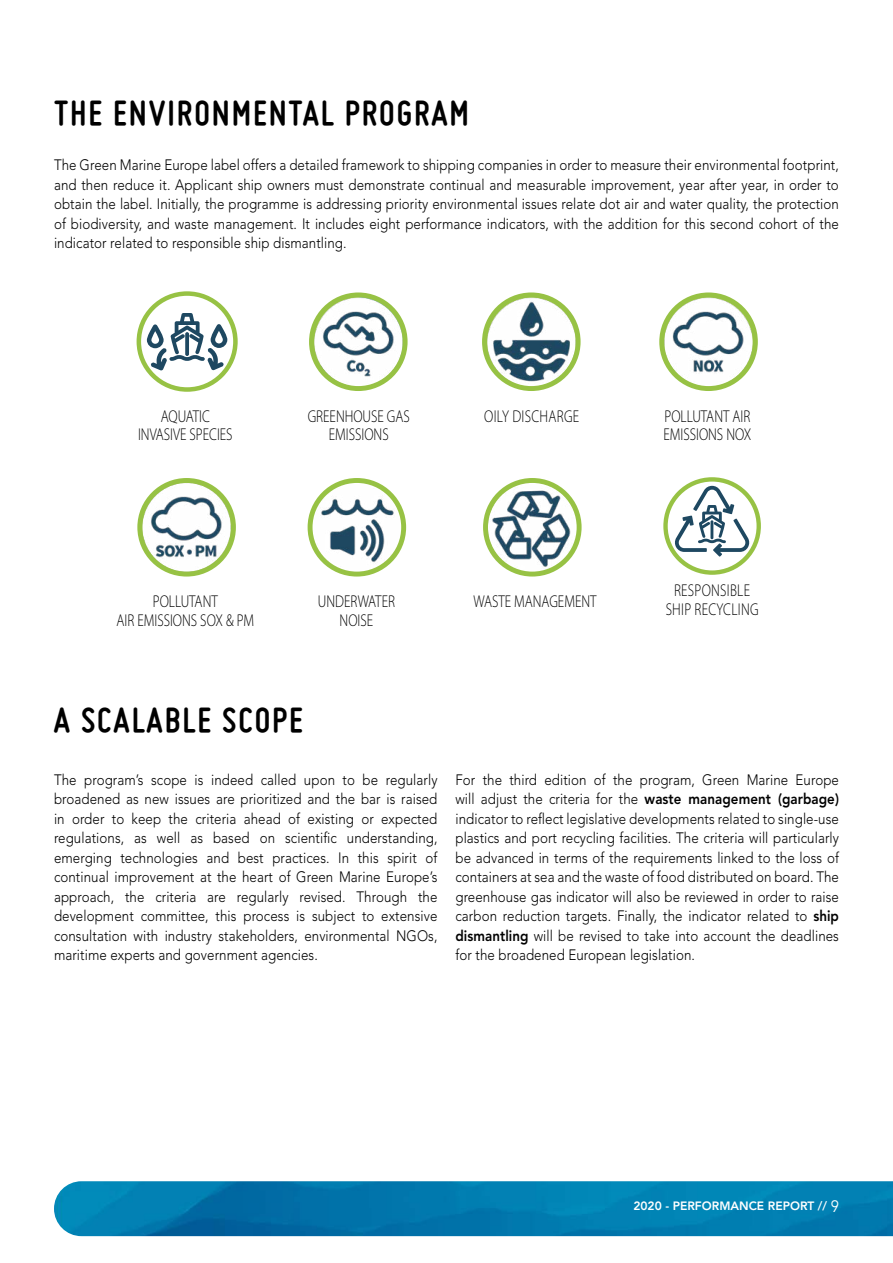
<style>
.page{position:relative;width:893px;height:1263px;background:#fff}
.page>*{position:absolute;margin:0;border:0;box-sizing:border-box;transform-origin:0 0}
.t1{font:700 37.5px "Miso";letter-spacing:.05em;color:#000}
.t2{font:300 17.1px/18.9px "Myriad Pro";color:#000;text-align:center;scale:.8 1}
.t3{font:300 17.1px/18.9px "Myriad Pro";letter-spacing:.02em;color:#000;text-align:center;scale:.8 1}
.t4{font:300 15px/19.5px "Avenir";letter-spacing:.005em;color:#000;text-align:justify;scale:.89 1}
.t5{font:800 12px "Avenir";color:#fff}
.s1{font-weight:800}
.s2{font-weight:400;font-size:16.5px}
</style>
<div class="page">
<img style="left:54px;top:1181px;width:839px;height:55px">
<img style="left:311px;top:295px;width:94px;height:94px;border-radius:47px">
<div style="left:309px;top:292px;width:99px;height:99px;border:5px solid #97c244;border-radius:50%"></div>
<img style="left:484px;top:295px;width:94px;height:94px;border-radius:47px">
<div style="left:482px;top:292px;width:99px;height:99px;border:5px solid #97c244;border-radius:50%"></div>
<img style="left:662px;top:295px;width:93px;height:94px;border-radius:47px">
<div style="left:659px;top:292px;width:99px;height:99px;border:5px solid #97c244;border-radius:50%"></div>
<img style="left:140px;top:480px;width:93px;height:94px;border-radius:47px">
<div style="left:137px;top:478px;width:99px;height:98px;border:5px solid #97c244;border-radius:50%"></div>
<img style="left:485px;top:480px;width:94px;height:94px;border-radius:47px">
<div style="left:483px;top:478px;width:99px;height:98px;border:5px solid #97c244;border-radius:50%"></div>
<svg style="left:136px;top:291px;width:102px;height:101px"></svg>
<img style="left:310px;top:480px;width:94px;height:94px;border-radius:47px">
<div style="left:308px;top:478px;width:98px;height:98px;border:5px solid #97c244;border-radius:50%"></div>
<svg style="left:663px;top:477px;width:98px;height:98px"></svg>
<h1 class="t1" style="left:54px;top:92px;width:417px">THE ENVIRONMENTAL PROGRAM</h1>
<p class="t4" style="left:54px;top:155px;width:883px">The Green Marine Europe label offers a detailed framework to shipping companies in order to measure their environmental footprint, and then reduce it. Applicant ship owners must demonstrate continual and measurable improvement, year after year, in order to obtain the label. Initially, the programme is addressing priority environmental issues relate dot air and water quality, the protection of biodiversity, and waste management. It includes eight performance indicators, with the addition for this second cohort of the indicator related to responsible ship dismantling.</p>
<p class="t2" style="left:138px;top:407px;width:120px">AQUATIC<br>INVASIVE SPECIES</p>
<p class="t2" style="left:308px;top:407px;width:129px">GREENHOUSE GAS<br>EMISSIONS</p>
<p class="t3" style="left:484px;top:407px;width:120px">OILY DISCHARGE</p>
<p class="t2" style="left:663px;top:407px;width:112px;text-align:left">POLLUTANT AIR<br>EMISSIONS NOX</p>
<p class="t2" style="left:318px;top:592px;width:98px">UNDERWATER<br>NOISE</p>
<p class="t3" style="left:666px;top:581px;width:118px">RESPONSIBLE<br>SHIP RECYCLING</p>
<p class="t2" style="left:117px;top:592px;width:174px">POLLUTANT<br>AIR EMISSIONS SOX &amp; PM</p>
<p class="t2" style="left:474px;top:592px;width:155px">WASTE MANAGEMENT</p>
<h1 class="t1" style="left:54px;top:698px;width:251px">A SCALABLE SCOPE</h1>
<p class="t4" style="left:54px;top:770px;width:432px">The program’s scope is indeed called upon to be regularly broadened as new issues are prioritized and the bar is raised in order to keep the criteria ahead of existing or expected regulations, as well as based on scientific understanding, emerging technologies and best practices. In this spirit of continual improvement at the heart of Green Marine Europe’s approach, the criteria are regularly revised. Through the development committee, this process is subject to extensive consultation with industry stakeholders, environmental NGOs, maritime experts and government agencies.</p>
<p class="t4" style="left:455px;top:770px;width:432px">For the third edition of the program, Green Marine Europe will adjust the criteria for the <span class="s1">waste management (garbage) </span>indicator to reflect legislative developments related to single-use plastics and port recycling facilities. The criteria will particularly be advanced in terms of the requirements linked to the loss of containers at sea and the waste of food distributed on board. The greenhouse gas indicator will also be reviewed in order to raise carbon reduction targets. Finally, the indicator related to <span class="s1">ship dismantling</span> will be revised to take into account the deadlines for the broadened European legislation.</p>
<p class="t5" style="left:633px;top:1199px;width:207px">2020 - PERFORMANCE REPORT // <span class="s2">9</span></p>
</div>
